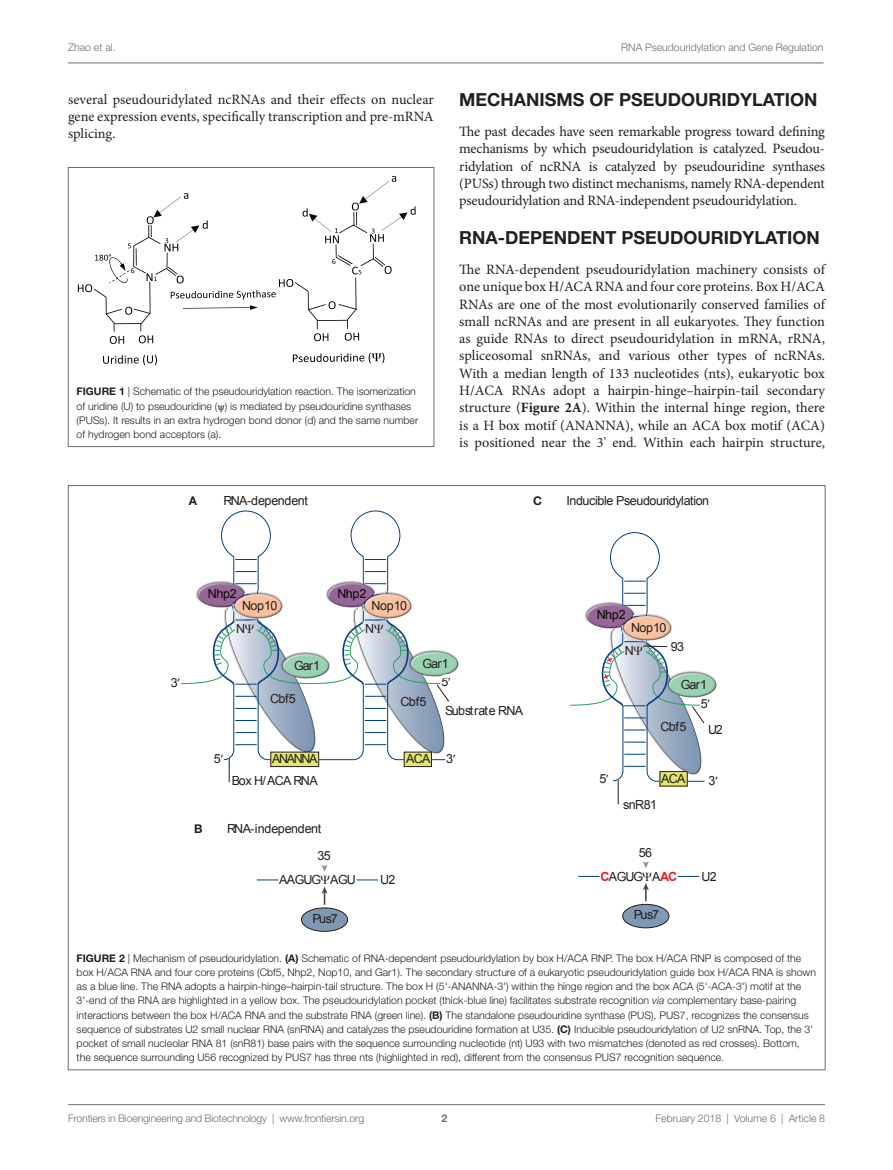
<style>
.page{position:relative;width:893px;height:1170px;background:#fff}
.page>*{position:absolute;margin:0;border:0;box-sizing:border-box;transform-origin:0 0}
.t1{font:700 18px "Helvetica Neue LT Std";color:#231f20}
.t2{font:14.25px/17.2px "Minion Pro";letter-spacing:-.005em;color:#231f20;text-align:justify}
.t3{font:12.6px/23.1px "Arial";letter-spacing:-.04em;color:#231f20}
.t4{font:12.6px "Arial";letter-spacing:-.025em;color:#080704}
.t5{font:700 12px "Helvetica Neue LT Std";color:#231f20}
.t6{font:300 10.5px/14.2px "Helvetica Neue LT Std";color:#231f20}
.t7{font:300 10.5px "Helvetica Neue LT Std";color:#6c6d70}
.t8{font:700 10.5px "Helvetica Neue LT Std";color:#231f20}
.t9{font:700 10.5px "Helvetica Neue LT Std";color:#6c6d70}
.s1{font-weight:700}
.s2{font-family:"STIX General";font-weight:400}
.s3{font-weight:700;color:#db2026}
.s4{font-style:italic}
</style>
<div class="page">
<img style="left:455px;top:656px;width:4px;height:15px">
<img style="left:710px;top:675px;width:7px;height:19px">
<svg style="left:257px;top:879px;width:21px;height:1px"></svg>
<svg style="left:357px;top:879px;width:21px;height:1px"></svg>
<div style="left:301px;top:907px;width:47px;height:24px;background:#7f98b4;border-radius:50%"></div>
<div style="left:301px;top:907px;width:47px;height:24px;border:1px solid #231f20;border-radius:50%"></div>
<svg style="left:578px;top:875px;width:21px;height:1px"></svg>
<svg style="left:678px;top:875px;width:21px;height:1px"></svg>
<div style="left:623px;top:904px;width:46px;height:23px;background:#7f98b4;border-radius:50%"></div>
<div style="left:623px;top:904px;width:46px;height:23px;border:1px solid #231f20;border-radius:50%"></div>
<svg style="left:103px;top:354px;width:54px;height:11px"></svg>
<svg style="left:293px;top:352px;width:91px;height:11px"></svg>
<svg style="left:78px;top:176px;width:338px;height:168px"></svg>
<div style="left:68px;top:167px;width:366px;height:279px;border:1px solid #6c6d70"></div>
<hr style="left:68px;top:63px;width:756px;height:1px;background:#6c6d70">
<hr style="left:68px;top:1104px;width:757px;height:1px;background:#6c6d70">
<svg style="left:181px;top:510px;width:274px;height:272px"></svg>
<svg style="left:321px;top:865px;width:7px;height:39px"></svg>
<svg style="left:643px;top:861px;width:6px;height:40px"></svg>
<svg style="left:570px;top:532px;width:140px;height:272px"></svg>
<p class="t7" style="left:68px;top:41px;width:49px">Zhao et al.</p>
<p class="t7" style="left:621px;top:41px;width:204px">RNA Pseudouridylation and Gene Regulation</p>
<h2 class="t2" style="left:68px;top:90px;width:367px">several pseudouridylated ncRNAs and their effects on nuclear gene expression events, specifically transcription and pre-mRNA splicing.</h2>
<h1 class="t1" style="left:459px;top:88px;width:360px">MECHANISMS OF PSEUDOURIDYLATION</h1>
<p class="t2" style="left:459px;top:123px;width:367px">The past decades have seen remarkable progress toward defining mechanisms by which pseudouridylation is catalyzed. Pseudou&shy;ridylation of ncRNA is catalyzed by pseudouridine synthases (PUSs) through two distinct mechanisms, namely RNA-dependent pseudouridylation and RNA-independent pseudouridylation.</p>
<h1 class="t1" style="left:459px;top:226px;width:362px">RNA-DEPENDENT PSEUDOURIDYLATION</h1>
<p class="t2" style="left:459px;top:261px;width:367px">The RNA-dependent pseudouridylation machinery consists of one unique box H/ACA RNA and four core proteins. Box H/ACA RNAs are one of the most evolutionarily conserved families of small ncRNAs and are present in all eukaryotes. They function as guide RNAs to direct pseudouridylation in mRNA, rRNA, spliceosomal snRNAs, and various other types of ncRNAs.<br>With a median length of 133 nucleotides (nts), eukaryotic box H/ACA RNAs adopt a hairpin-hinge–hairpin-tail secondary structure (<span class="s1">Figure 2A</span>). Within the internal hinge region, there is a H box motif (ANANNA), while an ACA box motif (ACA) is positioned near the 3' end. Within each hairpin structure,</p>
<p class="t6" style="left:77px;top:384px;width:343px;text-indent:33px"><span class="s1">E 1</span> | Schematic of the pseudouridylation reaction. The isomerization of uridine (U) to pseudouridine (<span class="s2">ψ</span>) is mediated by pseudouridine synthases (PUSs). It results in an extra hydrogen bond donor (d) and the same number of hydrogen bond acceptors (a).</p>
<p class="t8" style="left:77px;top:385px;width:18px">FIGUR</p>
<p class="t5" style="left:189px;top:493px;width:10px">A</p>
<p class="t3" style="left:224px;top:489px;width:86px">RNA-dependent</p>
<p class="t5" style="left:533px;top:493px;width:10px">C</p>
<p class="t3" style="left:566px;top:489px;width:144px">Inducible Pseudouridylation</p>
<p class="t4" style="left:208px;top:585px;width:30px">Nhp2</p>
<p class="t3" style="left:236px;top:594px;width:43px;text-indent:6px">Nop10<br>N</p>
<p class="t4" style="left:337px;top:585px;width:31px">Nhp2</p>
<p class="t3" style="left:372px;top:594px;width:37px">Nop10</p>
<p class="t3" style="left:365px;top:617px;width:11px">N</p>
<p class="t3" style="left:294px;top:654px;width:28px">Gar1</p>
<p class="t3" style="left:423px;top:651px;width:28px">Gar1</p>
<p class="t3" style="left:171px;top:670px;width:8px">3</p>
<p class="t3" style="left:441px;top:670px;width:8px">5</p>
<p class="t3" style="left:445px;top:698px;width:80px">Substrate RNA</p>
<p class="t3" style="left:270px;top:687px;width:27px">Cbf5</p>
<p class="t3" style="left:401px;top:690px;width:27px">Cbf5</p>
<p class="t3" style="left:214px;top:747px;width:8px">5</p>
<p class="t3" style="left:272px;top:747px;width:47px">ANANNA</p>
<p class="t3" style="left:232px;top:768px;width:87px">Box H/ACA RNA</p>
<p class="t3" style="left:406px;top:747px;width:26px">ACA</p>
<p class="t3" style="left:446px;top:747px;width:8px">3</p>
<p class="t5" style="left:194px;top:821px;width:10px">B</p>
<p class="t3" style="left:227px;top:817px;width:96px">RNA-independent</p>
<p class="t3" style="left:279px;top:868px;width:78px">AAGUG AGU</p>
<p class="t3" style="left:380px;top:868px;width:17px">U2</p>
<p class="t3" style="left:313px;top:906px;width:27px">Pus7</p>
<p class="t3" style="left:317px;top:844px;width:15px">35</p>
<p class="t4" style="left:597px;top:606px;width:31px">Nhp2</p>
<p class="t3" style="left:631px;top:615px;width:37px">Nop10</p>
<p class="t3" style="left:599px;top:767px;width:8px">5</p>
<p class="t3" style="left:625px;top:638px;width:11px">N</p>
<p class="t3" style="left:671px;top:634px;width:15px">93</p>
<p class="t3" style="left:681px;top:673px;width:28px">Gar1</p>
<p class="t3" style="left:661px;top:715px;width:27px">Cbf5</p>
<p class="t3" style="left:701px;top:692px;width:8px">5</p>
<p class="t3" style="left:708px;top:718px;width:16px">U2</p>
<p class="t3" style="left:661px;top:767px;width:26px">ACA</p>
<p class="t3" style="left:709px;top:769px;width:8px">3</p>
<p class="t3" style="left:623px;top:792px;width:36px">snR81</p>
<p class="t3" style="left:639px;top:840px;width:15px">56</p>
<p class="t3" style="left:600px;top:864px;width:78px"><span class="s3">C</span>AGUG A<span class="s3">AC</span></p>
<p class="t3" style="left:701px;top:864px;width:17px">U2</p>
<p class="t3" style="left:634px;top:903px;width:27px">Pus7</p>
<p class="t6" style="left:77px;top:950px;width:741px;text-indent:33px"><span class="s1">E 2</span> | Mechanism of pseudouridylation. <span class="s1">(A)</span> Schematic of RNA-dependent pseudouridylation by box H/ACA RNP. The box H/ACA RNP is composed of the box H/ACA RNA and four core proteins (Cbf5, Nhp2, Nop10, and Gar1). The secondary structure of a eukaryotic pseudouridylation guide box H/ACA RNA is shown as a blue line. The RNA adopts a hairpin-hinge–hairpin-tail structure. The box H (5'-ANANNA-3') within the hinge region and the box ACA (5'-ACA-3') motif at the 3'-end of the RNA are highlighted in a yellow box. The pseudouridylation pocket (thick-blue line) facilitates substrate recognition <span class="s4">via</span> complementary base-pairing interactions between the box H/ACA RNA and the substrate RNA (green line). <span class="s1">(B)</span> The standalone pseudouridine synthase (PUS), PUS7, recognizes the consensus sequence of substrates U2 small nuclear RNA (snRNA) and catalyzes the pseudouridine formation at U35. <span class="s1">(C)</span> Inducible pseudouridylation of U2 snRNA. Top, the 3' pocket of small nucleolar RNA 81 (snR81) base pairs with the sequence surrounding nucleotide (nt) U93 with two mismatches (denoted as red crosses). Bottom, the sequence surrounding U56 recognized by PUS7 has three nts (highlighted in red), different from the consensus PUS7 recognition sequence.</p>
<p class="t8" style="left:77px;top:951px;width:18px">FIGUR</p>
<p class="t7" style="left:68px;top:1111px;width:298px">Frontiers in Bioengineering and Biotechnology | www.frontiersin.org</p>
<p class="t7" style="left:656px;top:1111px;width:171px">February 2018 | Volume 6 | Article 8</p>
<p class="t9" style="left:441px;top:1111px;width:7px">2</p>
</div>
